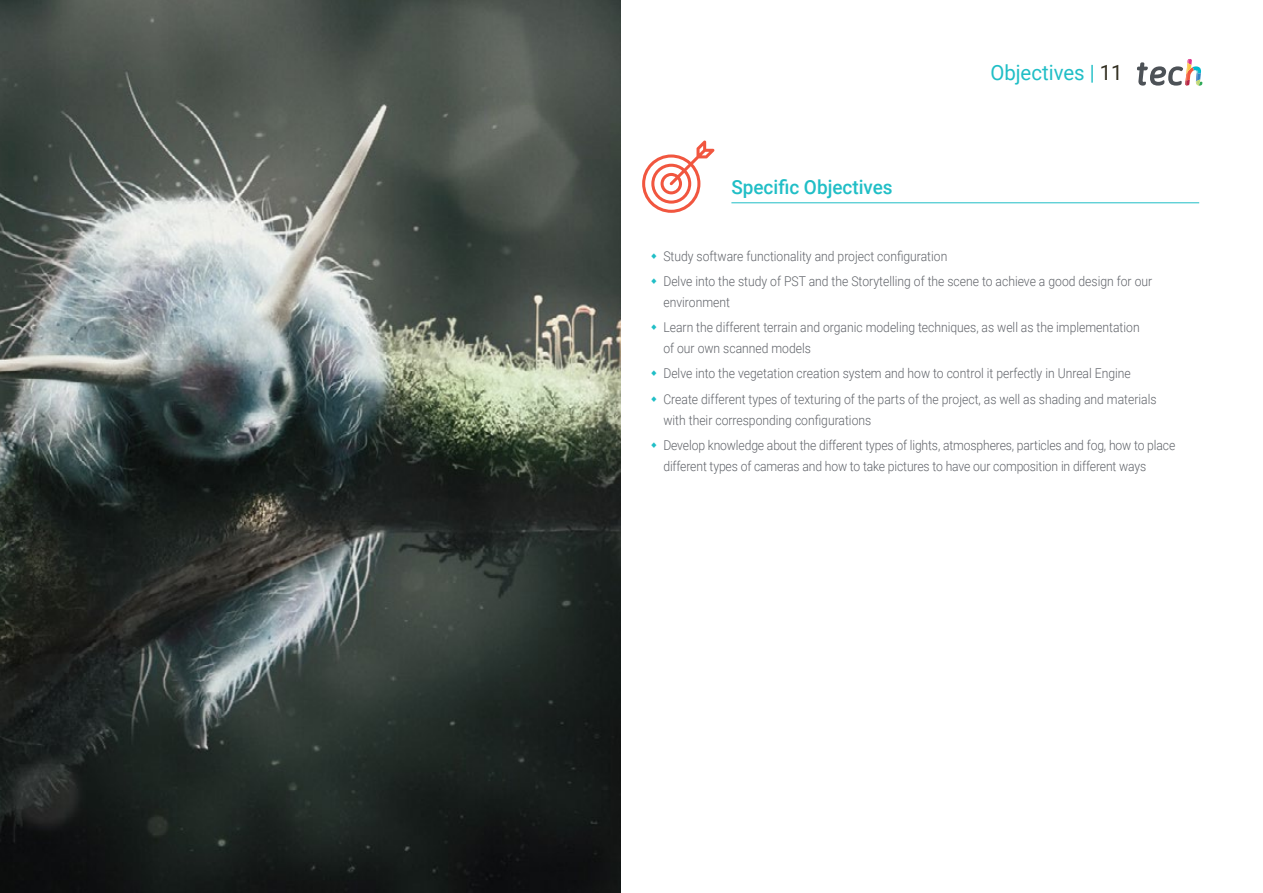
<style>
.page{position:relative;width:1263px;height:893px;background:#fff}
.page>*{position:absolute;margin:0;border:0;box-sizing:border-box;transform-origin:0 0}
.t1{font:21px "Roboto";color:#20bec6}
.t2{font:500 19.5px "Roboto";color:#20bec6}
.t3{font:300 13.5px/25.2px "Roboto";color:#61646a;scale:.9 1}
.s1{color:#312e20}
</style>
<div class="page">
<hr style="left:731px;top:202px;width:468px;height:1px;background:#20bec6">
<img style="left:0;top:0;width:621px;height:893px">
<svg style="left:1137px;top:59px;width:65px;height:27px"></svg>
<svg style="left:642px;top:140px;width:72px;height:73px"></svg>
<h2 class="t2" style="left:731px;top:173px;width:163px">Specific Objectives</h2>
<h1 class="t1" style="left:990px;top:57px;width:134px">Objectives | <span class="s1">11</span></h1>
<p class="t3" style="left:663px;top:243px;width:545px">Study software functionality and project configuration<br>Delve into the study of PST and the Storytelling of the scene to achieve a good design for our</p>
<p class="t3" style="left:663px;top:289px;width:531px">environment<br>Learn the different terrain and organic modeling techniques, as well as the implementation</p>
<p class="t3" style="left:663px;top:335px;width:549px">of our own scanned models<br>Delve into the vegetation creation system and how to control it perfectly in Unreal Engine<br>Create different types of texturing of the parts of the project, as well as shading and materials</p>
<p class="t3" style="left:663px;top:407px;width:570px">with their corresponding configurations<br>Develop knowledge about the different types of lights, atmospheres, particles and fog, how to place</p>
<p class="t3" style="left:663px;top:453px;width:538px">different types of cameras and how to take pictures to have our composition in different ways</p>
</div>
